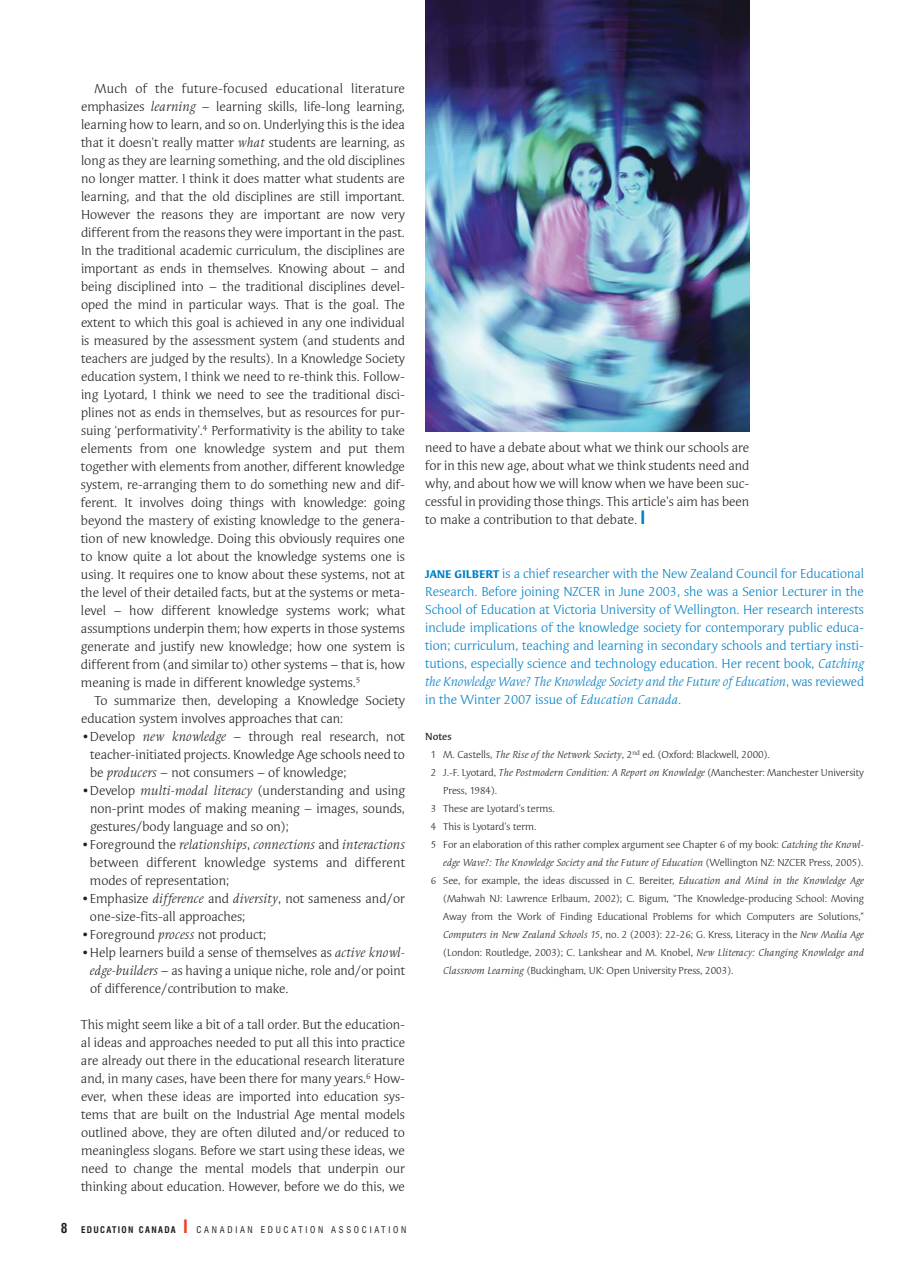
<style>
.page{position:relative;width:918px;height:1269px;background:#fff}
.page>*{position:absolute;margin:0;border:0;box-sizing:border-box;transform-origin:0 0}
.t1{font:13.5px/18px "Syndor ITC";color:#231f1f;text-align:justify}
.t2{font:13.5px/18px "Syndor ITC";color:#0080c6;text-align:justify}
.t3{font:10.5px "Syndor ITC";color:#231f1f}
.t4{font:italic 10.5px "Syndor ITC";letter-spacing:.01em;color:#231f1f}
.t5{font:500 10.5px "Syndor ITC";color:#231f1f}
.t6{font:condensed 9px "Swiss 721 BT";letter-spacing:.3em;color:#231f1f}
.s1{font-style:italic}
.s2{font-weight:700;font-size:13.5px}
.s3{font-weight:700}
.s4{font-weight:700;font-size:18px;color:#ef4023}
.s5{font-family:"Swiss 721 BT";font-weight:700;font-stretch:condensed;font-size:18px;color:#0080c6}
.s6{font-weight:700;font-size:11.25px}
.s7{font-style:normal}
</style>
<div class="page">
<img style="left:425px;top:0;width:324px;height:432px">
<p class="t1" style="left:81px;top:80px;width:326px;text-indent:14px">Much of the future-focused educational literature emphasizes <span class="s1">learning</span> – learning skills, life-long learning, learning how to learn, and so on. Underlying this is the idea that it doesn’t really matter <span class="s1">what</span> students are learning, as long as they are learning something, and the old disciplines no longer matter. I think it does matter what students are learning, and that the old disciplines are still important.<br>However the reasons they are important are now very different from the reasons they were important in the past.<br>In the traditional academic curriculum, the disciplines are important as ends in themselves. Knowing about – and being disciplined into – the traditional disciplines devel&shy;oped the mind in particular ways. That is the goal. The extent to which this goal is achieved in any one individual is measured by the assessment system (and students and teachers are judged by the results). In a Knowledge Society education system, I think we need to re-think this. Follow&shy;ing Lyotard, I think we need to see the traditional disci&shy;plines not as ends in themselves, but as resources for pur&shy;suing ‘performativity’.<sup>4</sup> Performativity is the ability to take elements from one knowledge system and put them together with elements from another, different knowledge system, re-arranging them to do something new and dif&shy;ferent. It involves doing things with knowledge: going beyond the mastery of existing knowledge to the genera&shy;tion of new knowledge. Doing this obviously requires one to know quite a lot about the knowledge systems one is using. It requires one to know about these systems, not at the level of their detailed facts, but at the systems or meta&shy;level – how different knowledge systems work; what assumptions underpin them; how experts in those systems generate and justify new knowledge; how one system is different from (and similar to) other systems – that is, how meaning is made in different knowledge systems.<sup>5</sup></p>
<p class="t1" style="left:81px;top:692px;width:325px;text-indent:14px">To summarize then, developing a Knowledge Society education system involves approaches that can:</p>
<p class="t1" style="left:90px;top:728px;width:317px;text-indent:-9px">•Develop <span class="s1">new knowledge</span> – through real research, not teacher-initiated projects. Knowledge Age schools need to be <span class="s1">producers</span> – not consumers – of knowledge;</p>
<p class="t1" style="left:90px;top:782px;width:317px;text-indent:-9px">•Develop <span class="s1">multi-modal literacy</span> (understanding and using non-print modes of making meaning – images, sounds, gestures/body language and so on);</p>
<p class="t1" style="left:90px;top:836px;width:317px;text-indent:-9px">•Foreground the <span class="s1">relationships</span>, <span class="s1">connections</span> and <span class="s1">interactions </span>between different knowledge systems and different modes of representation;</p>
<p class="t1" style="left:90px;top:890px;width:316px;text-indent:-9px">•Emphasize <span class="s1">difference</span> and <span class="s1">diversity</span>, not sameness and/or one-size-fits-all approaches;</p>
<p class="t1" style="left:81px;top:926px;width:187px">•Foreground <span class="s1">process</span> not product;</p>
<p class="t1" style="left:90px;top:944px;width:317px;text-indent:-9px">•Help learners build a sense of themselves as <span class="s1">active knowl&shy;edge-builders</span> – as having a unique niche, role and/or point of difference/contribution to make.</p>
<p class="t1" style="left:81px;top:1016px;width:326px">This might seem like a bit of a tall order. But the education&shy;al ideas and approaches needed to put all this into practice are already out there in the educational research literature and, in many cases, have been there for many years.<sup>6</sup> How&shy;ever, when these ideas are imported into education sys&shy;tems that are built on the Industrial Age mental models outlined above, they are often diluted and/or reduced to meaningless slogans. Before we start using these ideas, we need to change the mental models that underpin our thinking about education. However, before we do this, we</p>
<p class="t6" style="left:61px;top:1227px;width:347px"><span class="s2">8</span> <span class="s3">EDUCATION CANADA</span> <span class="s4">I</span> CANADIAN EDUCATION ASSOCIATION</p>
<p class="t1" style="left:425px;top:440px;width:326px">need to have a debate about what we think our schools are for in this new age, about what we think students need and why, and about how we will know when we have been suc&shy;cessful in providing those things. This article’s aim has been to make a contribution to that debate. <span class="s5">I</span></p>
<p class="t2" style="left:425px;top:566px;width:440px"><span class="s6">JANE GILBERT</span> is a chief researcher with the New Zealand Council for Educational Research. Before joining NZCER in June 2003, she was a Senior Lecturer in the School of Education at Victoria University of Wellington. Her research interests include implications of the knowledge society for contemporary public educa&shy;tion; curriculum, teaching and learning in secondary schools and tertiary insti&shy;tutions, especially science and technology education. Her recent book, <span class="s1">Catching the Knowledge Wave? The Knowledge Society and the Future of Education</span>, was reviewed in the Winter 2007 issue of <span class="s1">Education Canada</span>.</p>
<p class="t5" style="left:425px;top:732px;width:28px">Notes</p>
<p class="t3" style="left:431px;top:750px;width:340px">1 M. Castells, <span class="s1">The Rise of the Network Society</span>, 2<sup>nd</sup> ed. (Oxford: Blackwell, 2000).</p>
<p class="t3" style="left:431px;top:768px;width:435px">2 J.-F. Lyotard, <span class="s1">The Postmodern Condition: A Report on Knowledge</span> (Manchester: Manchester University</p>
<p class="t3" style="left:443px;top:786px;width:55px">Press, 1984).</p>
<p class="t3" style="left:431px;top:804px;width:125px">3 These are Lyotard’s terms.</p>
<p class="t3" style="left:431px;top:822px;width:107px">4 This is Lyotard’s term.</p>
<p class="t3" style="left:431px;top:840px;width:435px">5 For an elaboration of this rather complex argument see Chapter 6 of my book: <span class="s1">Catching the Knowl-</span></p>
<p class="t4" style="left:443px;top:858px;width:422px">edge Wave?: The Knowledge Society and the Future of Education <span class="s7">(Wellington NZ: NZCER Press, 2005).</span></p>
<p class="t3" style="left:431px;top:876px;width:435px">6 See, for example, the ideas discussed in C. Bereiter, <span class="s1">Education and Mind in the Knowledge Age</span></p>
<p class="t3" style="left:443px;top:894px;width:422px">(Mahwah NJ: Lawrence Erlbaum, 2002); C. Bigum, “The Knowledge-producing School: Moving</p>
<p class="t3" style="left:443px;top:912px;width:422px">Away from the Work of Finding Educational Problems for which Computers are Solutions,”</p>
<p class="t4" style="left:443px;top:930px;width:422px">Computers in New Zealand Schools 15<span class="s7">, no. 2 (2003): 22-26; G. Kress, Literacy in the</span> New Media Age</p>
<p class="t3" style="left:443px;top:948px;width:422px">(London: Routledge, 2003); C. Lankshear and M. Knobel, <span class="s1">New Lliteracy: Changing Knowledge and</span></p>
<p class="t3" style="left:443px;top:966px;width:292px"><span class="s1">Classroom Learning</span> (Buckingham, UK: Open University Press, 2003).</p>
</div>
